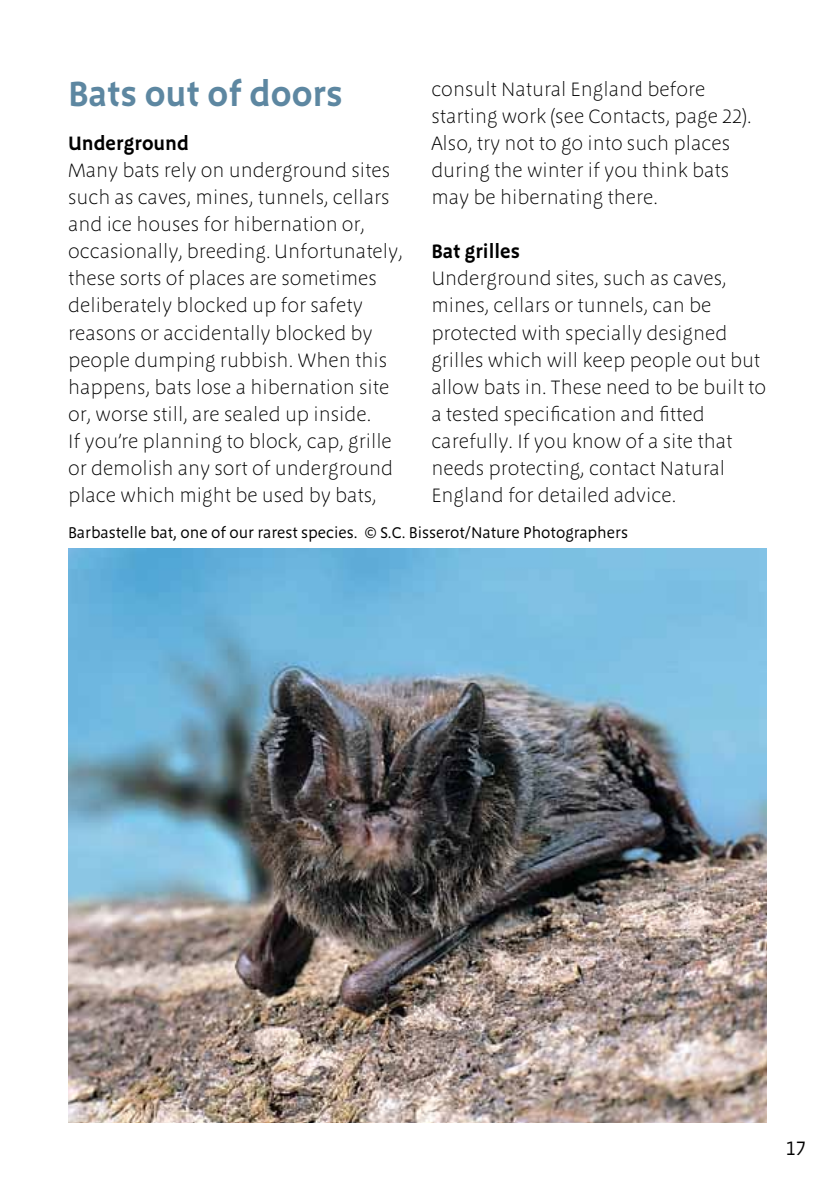
<style>
.page{position:relative;width:840px;height:1191px;background:#fff}
.page>*{position:absolute;margin:0;border:0;box-sizing:border-box;transform-origin:0 0}
.t1{font:600 36px "Megano TF";color:#5d87a1}
.t2{font:300 20px/27px "Megano TF";color:#000}
.t3{font:600 20px "Megano TF";color:#000}
.t4{font:20px "Megano TF";color:#000}
.t5{font:16px "Megano TF";color:#000}
</style>
<div class="page">
<img style="left:68px;top:549px;width:697px;height:574px">
<h1 class="t1" style="left:68px;top:73px;width:276px">Bats out of doors</h1>
<p class="t3" style="left:68px;top:132px;width:122px">Underground</p>
<p class="t2" style="left:68px;top:157px;width:336px">Many bats rely on underground sites such as caves, mines, tunnels, cellars and ice houses for hibernation or, occasionally, breeding. Unfortunately, these sorts of places are sometimes deliberately blocked up for safety reasons or accidentally blocked by people dumping rubbish. When this happens, bats lose a hibernation site or, worse still, are sealed up inside.<br>If you’re planning to block, cap, grille or demolish any sort of underground place which might be used by bats,</p>
<p class="t2" style="left:431px;top:76px;width:322px">consult Natural England before starting work (see Contacts, page 22).<br>Also, try not to go into such places during the winter if you think bats may be hibernating there.</p>
<p class="t3" style="left:431px;top:240px;width:90px">Bat grilles</p>
<p class="t2" style="left:431px;top:265px;width:336px">Underground sites, such as caves, mines, cellars or tunnels, can be protected with specially designed grilles which will keep people out but allow bats in. These need to be built to a tested specification and fitted carefully. If you know of a site that needs protecting, contact Natural England for detailed advice.</p>
<p class="t5" style="left:68px;top:523px;width:561px">Barbastelle bat, one of our rarest species. © S.C. Bisserot/Nature Photographers</p>
<p class="t4" style="left:784px;top:1136px;width:22px">17</p>
</div>
